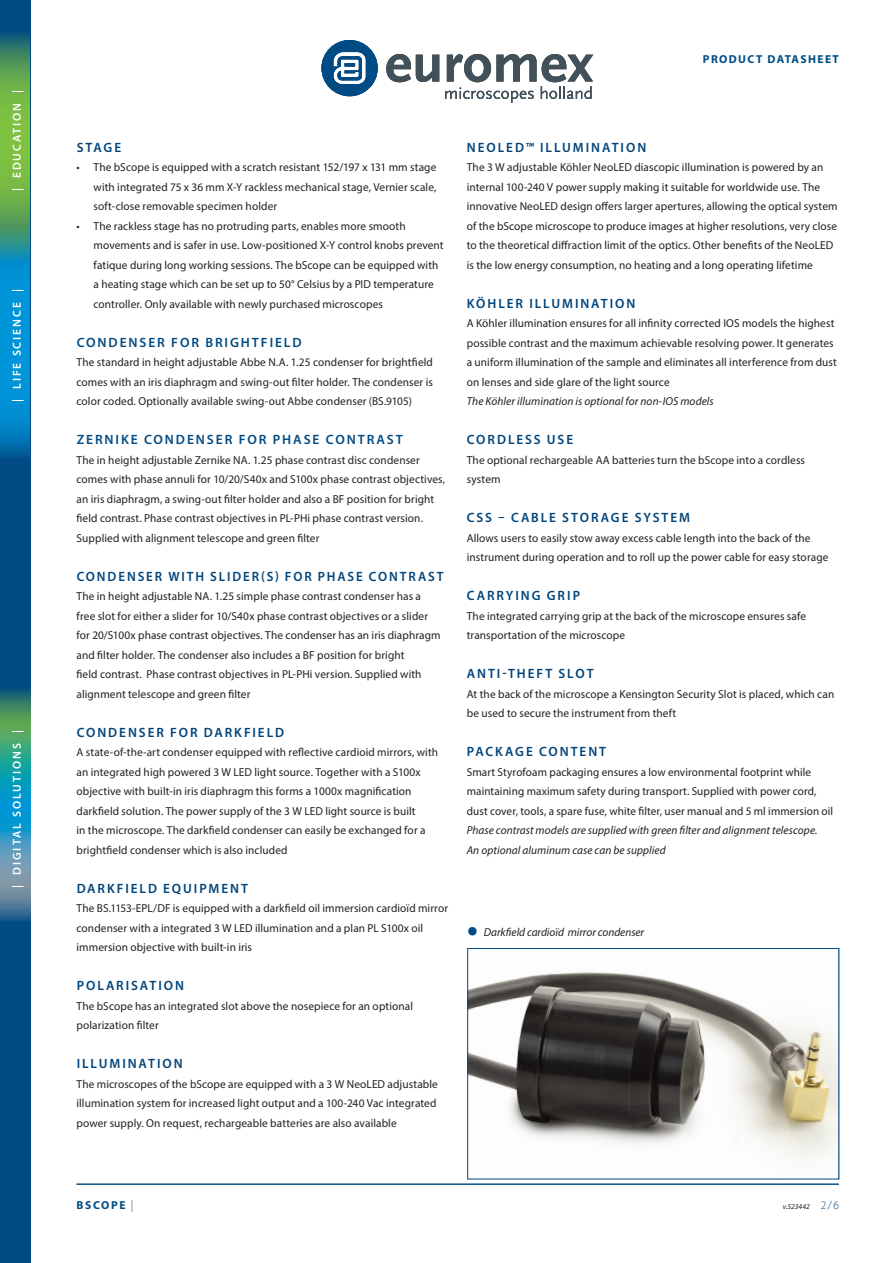
<style>
.page{position:relative;width:893px;height:1263px;background:#fff}
.page>*{position:absolute;margin:0;border:0;box-sizing:border-box;transform-origin:0 0}
.j_tussenkop{font:600 13.5px "Myriad Pro";letter-spacing:.15em;color:#00447b}
.tussenkop{font:600 13.5px "Myriad Pro";letter-spacing:.14em;color:#004b84}
.j_tussenkop-2{font:600 13.5px "Myriad Pro";letter-spacing:.15em;color:#00447b;scale:.96 1}
.j_plat{font:11.55px/19.5px "Myriad Pro";letter-spacing:.01em;color:#231f20}
.j_plat-2{font:italic 11.55px/19.5px "Myriad Pro";letter-spacing:.005em;color:#231f20}
.t1{font:600 11.55px "Myriad Pro";letter-spacing:.17em;color:#fff}
.t2{font:700 11.55px "Myriad Pro";letter-spacing:.12em;color:#004b84}
.t3{font:italic 7.5px "Myriad Pro";color:#231f20}
.s1{font-size:40.5px;color:#004b84}
.s2{font-weight:300}
.s3{font-weight:300;font-style:normal;font-size:11.55px;color:#004b84}
</style>
<div class="page">
<img style="left:469px;top:972px;width:368px;height:187px">
<div style="left:467px;top:948px;width:372px;height:231px;border:1px solid #004b84"></div>
<div style="left:0;top:0;width:30px;height:1263px;background:#004b84"></div>
<svg style="left:321px;top:40px;width:57px;height:56px"></svg>
<svg style="left:386px;top:54px;width:53px;height:28px"></svg>
<svg style="left:445px;top:54px;width:148px;height:49px"></svg>
<hr style="left:77px;top:1184px;width:762px;height:1px;background:#004b84">
<svg style="left:0;top:690px;width:30px;height:231px;background:#39949f"></svg>
<svg style="left:0;top:262px;width:30px;height:195px;background:#008dd0"></svg>
<svg style="left:0;top:34px;width:30px;height:228px;background:#5ea757"></svg>
<p class="t1" style="left:10px;top:191px;width:103px;rotate:-90deg">| EDUCATION |</p>
<p class="t1" style="left:10px;top:402px;width:114px;rotate:-90deg">| LIFE SCIENCE |</p>
<p class="t1" style="left:10px;top:888px;width:159px;rotate:-90deg">| DIGITAL SOLUTIONS |</p>
<p class="t2" style="left:703px;top:51px;width:138px">PRODUCT DATASHEET</p>
<p class="j_tussenkop" style="left:77px;top:138px;width:46px">STAGE</p>
<p class="j_plat" style="left:94px;top:157px;width:344px;text-align:justify;text-indent:-17px">• The bScope is equipped with a scratch resistant 152/197 x 131 mm stage with integrated 75 x 36 mm X-Y rackless mechanical stage, Vernier scale, soft-close removable specimen holder</p>
<p class="j_plat" style="left:94px;top:216px;width:352px;text-indent:-17px">• The rackless stage has no protruding parts, enables more smooth movements and is safer in use. Low-positioned X-Y control knobs prevent fatique during long working sessions. The bScope can be equipped with a heating stage which can be set up to 50° Celsius by a PID temperature controller. Only available with newly purchased microscopes</p>
<p class="tussenkop" style="left:77px;top:333px;width:227px">CONDENSER FOR BRIGHTFIELD</p>
<p class="j_plat" style="left:77px;top:352px;width:358px;text-align:justify">The standard in height adjustable Abbe N.A. 1.25 condenser for brightfield comes with an iris diaphragm and swing-out filter holder. The condenser is color coded. Optionally available swing-out Abbe condenser (BS.9105)</p>
<p class="tussenkop" style="left:77px;top:431px;width:328px">ZERNIKE CONDENSER FOR PHASE CONTRAST</p>
<p class="j_plat" style="left:77px;top:450px;width:370px">The in height adjustable Zernike NA. 1.25 phase contrast disc condenser comes with phase annuli for 10/20/S40x and S100x phase contrast objectives, an iris diaphragm, a swing-out filter holder and also a BF position for bright field contrast. Phase contrast objectives in PL-PHi phase contrast version.<br>Supplied with alignment telescope and green filter</p>
<p class="j_tussenkop-2" style="left:77px;top:567px;width:384px">CONDENSER WITH SLIDER(S) FOR PHASE CONTRAST</p>
<p class="j_plat" style="left:77px;top:586px;width:366px">The in height adjustable NA. 1.25 simple phase contrast condenser has a free slot for either a slider for 10/S40x phase contrast objectives or a slider for 20/S100x phase contrast objectives. The condenser has an iris diaphragm and filter holder. The condenser also includes a BF position for bright<br>field contrast. Phase contrast objectives in PL-PHi version. Supplied with alignment telescope and green filter</p>
<p class="j_tussenkop" style="left:77px;top:723px;width:209px">CONDENSER FOR DARKFIELD</p>
<p class="j_plat" style="left:77px;top:742px;width:363px">A state-of-the-art condenser equipped with reflective cardioid mirrors, with an integrated high powered 3 W LED light source. Together with a S100x objective with built-in iris diaphragm this forms a 1000x magnification darkfield solution. The power supply of the 3 W LED light source is built<br>in the microscope. The darkfield condenser can easily be exchanged for a brightfield condenser which is also included</p>
<p class="j_tussenkop" style="left:77px;top:879px;width:173px">DARKFIELD EQUIPMENT</p>
<p class="j_plat" style="left:77px;top:898px;width:373px">The BS.1153-EPL/DF is equipped with a darkfield oil immersion cardioïd mirror condenser with a integrated 3 W LED illumination and a plan PL S100x oil immersion objective with built-in iris</p>
<p class="j_tussenkop" style="left:77px;top:977px;width:109px">POLARISATION</p>
<p class="j_plat" style="left:77px;top:996px;width:338px">The bScope has an integrated slot above the nosepiece for an optional polarization filter</p>
<p class="j_tussenkop" style="left:77px;top:1055px;width:108px">ILLUMINATION</p>
<p class="j_plat" style="left:77px;top:1074px;width:363px">The microscopes of the bScope are equipped with a 3 W NeoLED adjustable illumination system for increased light output and a 100-240 Vac integrated power supply. On request, rechargeable batteries are also available</p>
<p class="j_tussenkop" style="left:467px;top:138px;width:181px">NEOLED™ ILLUMINATION</p>
<p class="j_plat" style="left:467px;top:157px;width:372px">The 3 W adjustable Köhler NeoLED diascopic illumination is powered by an internal 100-240 V power supply making it suitable for worldwide use. The innovative NeoLED design offers larger apertures, allowing the optical system of the bScope microscope to produce images at higher resolutions, very close to the theoretical diffraction limit of the optics. Other benefits of the NeoLED is the low energy consumption, no heating and a long operating lifetime</p>
<p class="j_tussenkop" style="left:467px;top:294px;width:170px">KÖHLER ILLUMINATION</p>
<p class="j_plat" style="left:467px;top:313px;width:372px">A Köhler illumination ensures for all infinity corrected IOS models the highest possible contrast and the maximum achievable resolving power. It generates a uniform illumination of the sample and eliminates all interference from dust on lenses and side glare of the light source</p>
<p class="j_plat-2" style="left:467px;top:391px;width:248px">The Köhler illumination is optional for non-IOS models</p>
<p class="j_tussenkop" style="left:467px;top:431px;width:108px">CORDLESS USE</p>
<p class="j_plat" style="left:467px;top:450px;width:340px">The optional rechargeable AA batteries turn the bScope into a cordless system</p>
<p class="j_tussenkop" style="left:467px;top:509px;width:225px">CSS – CABLE STORAGE SYSTEM</p>
<p class="j_plat" style="left:467px;top:528px;width:363px">Allows users to easily stow away excess cable length into the back of the instrument during operation and to roll up the power cable for easy storage</p>
<p class="j_tussenkop" style="left:467px;top:587px;width:115px">CARRYING GRIP</p>
<p class="j_plat" style="left:467px;top:606px;width:341px">The integrated carrying grip at the back of the microscope ensures safe transportation of the microscope</p>
<p class="j_tussenkop" style="left:467px;top:665px;width:128px">ANTI-THEFT SLOT</p>
<p class="j_plat" style="left:467px;top:684px;width:369px">At the back of the microscope a Kensington Security Slot is placed, which can be used to secure the instrument from theft</p>
<p class="j_tussenkop" style="left:467px;top:743px;width:141px">PACKAGE CONTENT</p>
<p class="j_plat" style="left:467px;top:762px;width:368px">Smart Styrofoam packaging ensures a low environmental footprint while maintaining maximum safety during transport. Supplied with power cord, dust cover, tools, a spare fuse, white filter, user manual and 5 ml immersion oil</p>
<p class="j_plat-2" style="left:467px;top:820px;width:352px">Phase contrast models are supplied with green filter and alignment telescope.<br>An optional aluminum case can be supplied</p>
<p class="j_plat-2" style="left:467px;top:922px;width:179px"><span class="s1">•</span> Darkfield cardioïd mirror condenser</p>
<p class="t2" style="left:77px;top:1197px;width:58px">BSCOPE <span class="s2">|</span></p>
<p class="t3" style="left:783px;top:1201px;width:58px">v.523442 <span class="s3">2/6</span></p>
</div>
